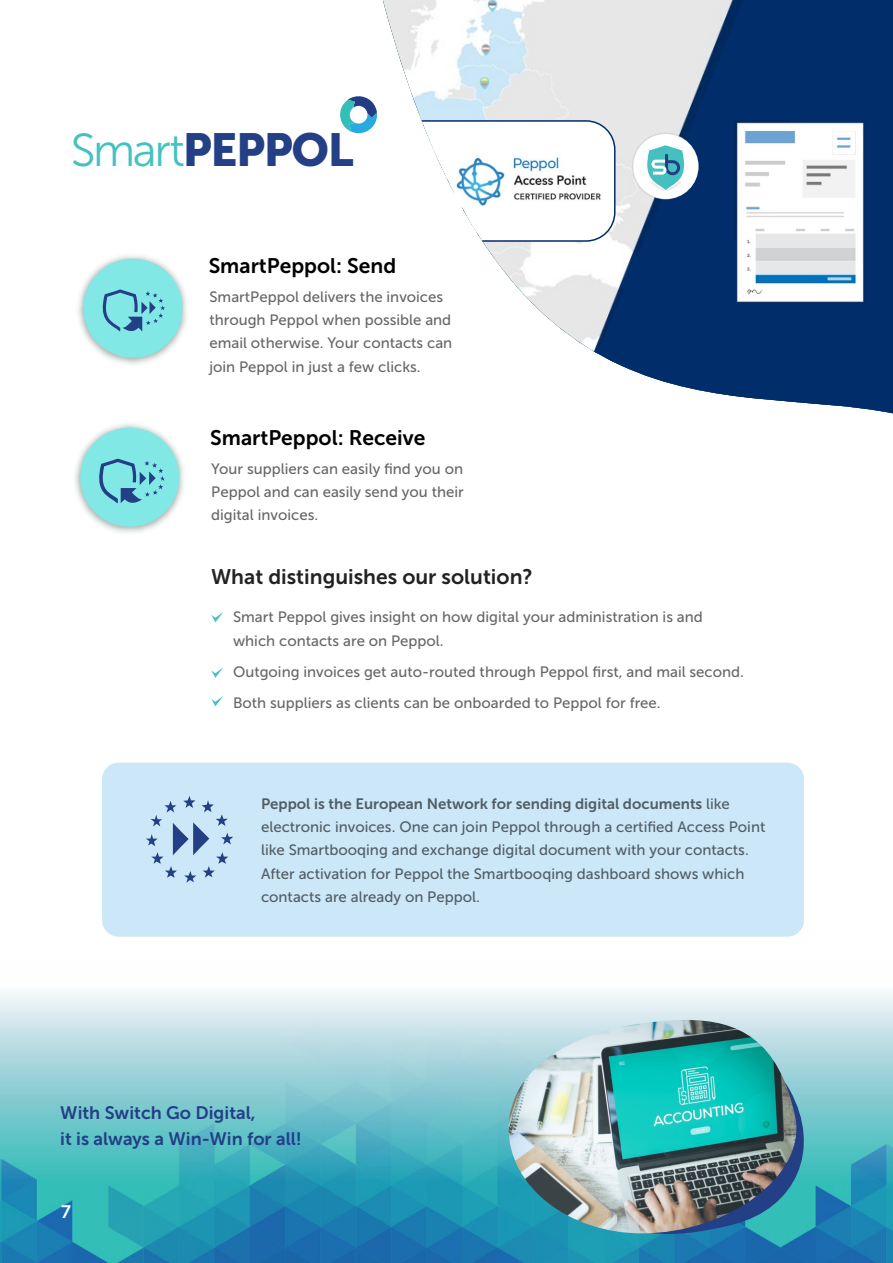
<style>
.page{position:relative;width:893px;height:1263px;background:#fff}
.page>*{position:absolute;margin:0;border:0;box-sizing:border-box;transform-origin:0 0}
.t1{font:46.05px "Museo Sans 900";letter-spacing:-.03em;color:#233f86}
.t2{font:21px "Museo Sans 700";color:#000}
.t3{font:18px/25.8px "Museo Sans 700";color:#233f86}
.t4{font:18px "Museo Sans 700";color:#fff}
.t5{font:15px/23.4px "Museo Sans 500";color:#000}
.t6{font:15px "Museo Sans 700";color:#000}
.s1{font-family:"Museo Sans 300";color:#44c1c0}
.s2{font-family:"Museo Sans 500"}
</style>
<div class="page">
<img style="left:0;top:993px;width:893px;height:270px">
<div style="left:102px;top:763px;width:702px;height:174px;background:#cce7f8;border-radius:17px"></div>
<svg style="left:596px;top:0;width:297px;height:414px;background:#23497e"></svg>
<img style="left:383px;top:0;width:361px;height:353px">
<svg style="left:383px;top:120px;width:232px;height:122px"></svg>
<img style="left:734px;top:121px;width:133px;height:186px">
<img style="left:78px;top:255px;width:108px;height:109px">
<div style="left:83px;top:259px;width:99px;height:99px;background:#82e8e5;border-radius:50%"></div>
<img style="left:75px;top:424px;width:108px;height:108px">
<div style="left:80px;top:428px;width:99px;height:99px;background:#82e8e5;border-radius:50%"></div>
<div style="left:633px;top:133px;width:66px;height:66px;background:#fff;border-radius:50%"></div>
<div style="left:632px;top:133px;width:67px;height:67px;border:1px solid #231f20;border-radius:50%"></div>
<svg style="left:647px;top:145px;width:37px;height:46px"></svg>
<svg style="left:102px;top:290px;width:63px;height:42px"></svg>
<svg style="left:99px;top:459px;width:66px;height:45px"></svg>
<svg style="left:146px;top:796px;width:87px;height:87px"></svg>
<svg style="left:211px;top:612px;width:12px;height:10px"></svg>
<svg style="left:211px;top:667px;width:12px;height:11px"></svg>
<svg style="left:211px;top:696px;width:12px;height:10px"></svg>
<svg style="left:566px;top:1031px;width:256px;height:209px;background:#4faec0"></svg>
<img style="left:509px;top:1020px;width:296px;height:213px">
<img style="left:455px;top:154px;width:146px;height:52px">
<svg style="left:340px;top:96px;width:37px;height:37px"></svg>
<h1 class="t1" style="left:71px;top:124px;width:284px"><span class="s1">Smart</span>PEPPOL</h1>
<h2 class="t2" style="left:209px;top:254px;width:189px">SmartPeppol: Send</h2>
<p class="t5" style="left:209px;top:285px;width:244px">SmartPeppol delivers the invoices through Peppol when possible and email otherwise. Your contacts can join Peppol in just a few clicks.</p>
<h2 class="t2" style="left:210px;top:426px;width:217px">SmartPeppol: Receive</h2>
<p class="t5" style="left:211px;top:457px;width:254px;text-align:justify">Your suppliers can easily find you on Peppol and can easily send you their digital invoices.</p>
<h2 class="t2" style="left:211px;top:565px;width:323px">What distinguishes our solution?</h2>
<p class="t5" style="left:233px;top:606px;width:471px">Smart Peppol gives insight on how digital your administration is and which contacts are on Peppol.</p>
<p class="t5" style="left:233px;top:656px;width:512px;line-height:30.9px">Outgoing invoices get auto-routed through Peppol first, and mail second.<br>Both suppliers as clients can be onboarded to Peppol for free.</p>
<p class="t6" style="left:261px;top:795px;width:470px">Peppol is the European Network for sending digital documents <span class="s2">like</span></p>
<p class="t5" style="left:261px;top:815px;width:506px">electronic invoices. One can join Peppol through a certified Access Point like Smartbooqing and exchange digital document with your contacts.<br>After activation for Peppol the Smartbooqing dashboard shows which contacts are already on Peppol.</p>
<p class="t3" style="left:60px;top:1100px;width:243px">With Switch Go Digital,<br>it is always a Win-Win for all!</p>
<p class="t4" style="left:61px;top:1202px;width:11px">7</p>
</div>
